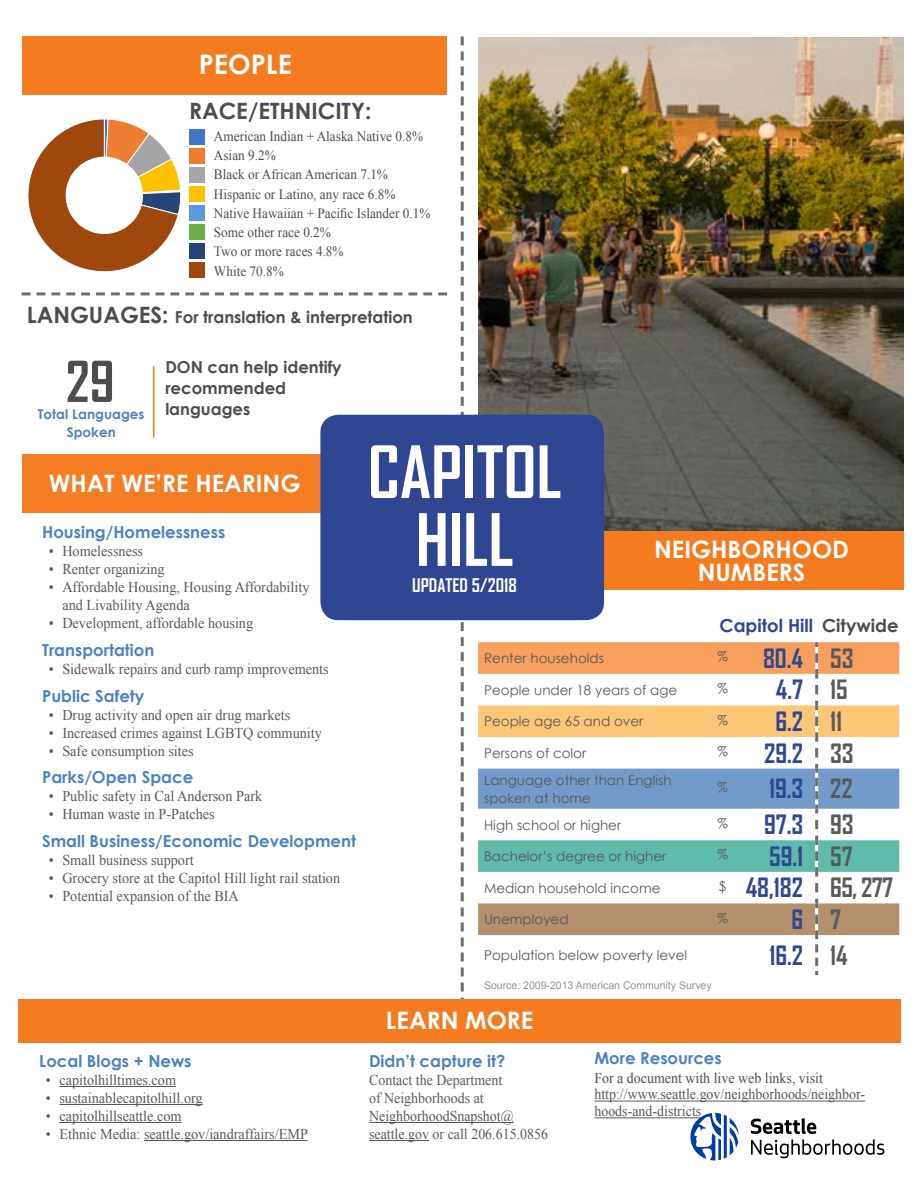
<style>
.page{position:relative;width:918px;height:1188px;background:#fff}
.page>*{position:absolute;margin:0;border:0;box-sizing:border-box;transform-origin:0 0}
.t1{font:700 69px/67.8px "Agency FB";color:#fff;text-align:center}
.t2{font:700 54px "Agency FB";color:#4d4d4f}
.t3{font:700 27px "Century Gothic";color:#fff}
.t4{font:700 25.5px "Agency FB";color:#2f4792}
.t5{font:700 24px/22.8px "Century Gothic";color:#fff;text-align:center}
.t6{font:700 22.5px "Century Gothic";color:#4d4d4f}
.t7{font:700 18px "Century Gothic";color:#2f4792}
.t8{font:700 18px "Agency FB";color:#fff}
.t9{font:700 16.5px "Century Gothic";color:#4f82bd}
.t10{font:700 16.5px/21px "Century Gothic";color:#4d4d4f}
.t11{font:15px/18px "Times New Roman";color:#58595b;scale:.95 1}
.t12{font:15px/18px "Times New Roman";color:#58595b;scale:.93 1}
.t13{font:15px "Times New Roman";color:#4d4d4f;scale:.93 1}
.t14{font:14.25px/19.4px "Times New Roman";color:#4d4d4f;scale:.93 1}
.t15{font:13.5px/18px "Century Gothic";color:#58595b}
.t16{font:700 13.5px/18px "Century Gothic";color:#4f82bd;text-align:center}
.t17{font:10.5px "Arial";color:#939598}
.t18{font:5.85px "Calibri";letter-spacing:.01em;color:#595959}
.s1{font-size:22.5px}
.s2{color:#4d4d4f}
.s3{color:#58595b}
</style>
<div class="page">
<img style="left:478px;top:38px;width:426px;height:494px">
<div style="left:22px;top:455px;width:319px;height:58px;background:#f57d23"></div>
<div style="left:22px;top:36px;width:425px;height:59px;background:#f47b20"></div>
<div style="left:586px;top:532px;width:318px;height:58px;background:#f47b20"></div>
<svg style="left:461px;top:36px;width:3px;height:963px"></svg>
<div style="left:320px;top:415px;width:284px;height:205px;background:#2f4792;border-radius:18px"></div>
<svg style="left:22px;top:292px;width:425px;height:3px"></svg>
<svg style="left:690px;top:1112px;width:49px;height:49px"></svg>
<svg style="left:694px;top:1114px;width:44px;height:46px"></svg>
<div style="left:689px;top:1112px;width:51px;height:50px;border:1px solid #fff;border-radius:50%"></div>
<svg style="left:751px;top:1118px;width:133px;height:40px"></svg>
<hr style="left:153px;top:366px;width:1px;height:72px;background:#f47b20">
<div style="left:19px;top:999px;width:882px;height:44px;background:#f47b20"></div>
<hr style="left:369px;top:1122px;width:145px;height:1px;background:#58595b">
<hr style="left:369px;top:1140px;width:60px;height:1px;background:#58595b">
<hr style="left:594px;top:1101px;width:271px;height:1px;background:#58595b">
<hr style="left:594px;top:1117px;width:107px;height:1px;background:#58595b">
<hr style="left:59px;top:1086px;width:117px;height:1px;background:#58595b">
<hr style="left:59px;top:1104px;width:144px;height:1px;background:#58595b">
<hr style="left:59px;top:1122px;width:123px;height:1px;background:#58595b">
<hr style="left:144px;top:1140px;width:163px;height:1px;background:#58595b">
<svg style="left:478px;top:642px;width:421px;height:52px"></svg>
<svg style="left:478px;top:701px;width:421px;height:56px"></svg>
<svg style="left:478px;top:764px;width:421px;height:65px"></svg>
<svg style="left:478px;top:836px;width:421px;height:56px"></svg>
<svg style="left:478px;top:899px;width:421px;height:76px"></svg>
<div style="left:189px;top:129px;width:16px;height:16px;background:#4473c5"></div>
<div style="left:189px;top:167px;width:16px;height:16px;background:#a5a7a6"></div>
<div style="left:189px;top:148px;width:16px;height:16px;background:#ed7d31"></div>
<div style="left:189px;top:186px;width:16px;height:16px;background:#ffc000"></div>
<div style="left:189px;top:205px;width:16px;height:16px;background:#5a9ad7"></div>
<div style="left:189px;top:224px;width:16px;height:15px;background:#70ad46"></div>
<div style="left:189px;top:243px;width:16px;height:15px;background:#264478"></div>
<div style="left:189px;top:262px;width:16px;height:15px;background:#9e480d"></div>
<svg style="left:28px;top:119px;width:153px;height:153px"></svg>
<h3 class="t3" style="left:199px;top:44px;width:94px">PEOPLE</h3>
<h3 class="t6" style="left:189px;top:94px;width:184px">RACE/ETHNICITY:</h3>
<p class="t14" style="left:214px;top:126px;width:234px">American Indian + Alaska Native 0.8%<br>Asian 9.2%<br>Black or African American 7.1%<br>Hispanic or Latino, any race 6.8%<br>Native Hawaiian + Pacific Islander 0.1%<br>Some other race 0.2%<br>Two or more races 4.8%<br>White 70.8%</p>
<p class="t18" style="left:57px;top:302px;width:16px">White</p>
<p class="t10" style="left:27px;top:306px;width:387px"><span class="s1">LANGUAGES:</span> For translation &amp; interpretation</p>
<h2 class="t2" style="left:66px;top:348px;width:50px">29</h2>
<p class="t16" style="left:38px;top:405px;width:108px">Total Languages<br>Spoken</p>
<p class="t10" style="left:165px;top:356px;width:178px">DON can help identify recommended languages</p>
<h3 class="t5" style="left:49px;top:471px;width:253px">WHAT WE’RE HEARING</h3>
<p class="t9" style="left:42px;top:520px;width:185px">Housing/Homelessness</p>
<p class="t11" style="left:49px;top:542px;width:101px">• Homelessness</p>
<p class="t11" style="left:49px;top:560px;width:123px">• Renter organizing</p>
<p class="t11" style="left:62px;top:578px;width:262px;text-indent:-13px">• Affordable Housing, Housing Affordability and Livability Agenda</p>
<p class="t11" style="left:49px;top:614px;width:217px">• Development, affordable housing</p>
<p class="t9" style="left:42px;top:637px;width:114px">Transportation</p>
<p class="t11" style="left:49px;top:660px;width:296px">• Sidewalk repairs and curb ramp improvements</p>
<p class="t9" style="left:42px;top:683px;width:104px">Public Safety</p>
<p class="t11" style="left:49px;top:705px;width:256px">• Drug activity and open air drug markets</p>
<p class="t11" style="left:49px;top:723px;width:289px">• Increased crimes against LGBTQ community</p>
<p class="t11" style="left:49px;top:741px;width:154px">• Safe consumption sites</p>
<p class="t9" style="left:42px;top:765px;width:153px">Parks/Open Space</p>
<p class="t11" style="left:49px;top:787px;width:226px">• Public safety in Cal Anderson Park</p>
<p class="t11" style="left:49px;top:805px;width:176px">• Human waste in P-Patches</p>
<p class="t9" style="left:42px;top:829px;width:315px">Small Business/Economic Development</p>
<p class="t11" style="left:49px;top:851px;width:154px">• Small business support</p>
<p class="t11" style="left:49px;top:869px;width:308px">• Grocery store at the Capitol Hill light rail station</p>
<p class="t11" style="left:49px;top:887px;width:202px">• Potential expansion of the BIA</p>
<p class="t9" style="left:39px;top:1048px;width:154px">Local Blogs + News</p>
<p class="t11" style="left:46px;top:1071px;width:139px">• capitolhilltimes.com</p>
<p class="t11" style="left:46px;top:1089px;width:167px">• sustainablecapitolhill.org</p>
<p class="t11" style="left:46px;top:1107px;width:144px">• capitolhillseattle.com</p>
<p class="t11" style="left:46px;top:1125px;width:277px">• Ethnic Media: seattle.gov/iandraffairs/EMP</p>
<h1 class="t1" style="left:368px;top:437px;width:196px">CAPITOL<br>HILL</h1>
<p class="t8" style="left:412px;top:574px;width:106px">UPDATED 5/2018</p>
<h3 class="t5" style="left:654px;top:537px;width:196px">NEIGHBORHOOD<br>NUMBERS</h3>
<p class="t7" style="left:720px;top:611px;width:180px">Capitol Hill <span class="s2">Citywide</span></p>
<p class="t15" style="left:484px;top:649px;width:121px">Renter households</p>
<p class="t15" style="left:717px;top:647px;width:12px">%</p>
<h3 class="t4" style="left:763px;top:642px;width:92px">80.4 <span class="s3">53</span></h3>
<p class="t15" style="left:484px;top:681px;width:195px">People under 18 years of age</p>
<p class="t15" style="left:717px;top:679px;width:12px">%</p>
<h3 class="t4" style="left:776px;top:674px;width:73px">4.7 <span class="s3">15</span></h3>
<p class="t15" style="left:484px;top:712px;width:161px">People age 65 and over</p>
<p class="t15" style="left:717px;top:710px;width:12px">%</p>
<h3 class="t4" style="left:775px;top:706px;width:68px">6.2 <span class="s3">11</span></h3>
<p class="t15" style="left:484px;top:744px;width:104px">Persons of color</p>
<p class="t15" style="left:717px;top:742px;width:12px">%</p>
<h3 class="t4" style="left:764px;top:737px;width:91px">29.2 <span class="s3">33</span></h3>
<p class="t15" style="left:484px;top:771px;width:189px">Language other than English spoken at home</p>
<p class="t15" style="left:717px;top:778px;width:12px">%</p>
<h3 class="t4" style="left:769px;top:773px;width:85px">19.3 <span class="s3">22</span></h3>
<p class="t15" style="left:484px;top:815px;width:139px">High school or higher</p>
<p class="t15" style="left:717px;top:814px;width:12px">%</p>
<h3 class="t4" style="left:764px;top:809px;width:91px">97.3 <span class="s3">93</span></h3>
<p class="t15" style="left:484px;top:847px;width:184px">Bachelor’s degree or higher</p>
<p class="t15" style="left:717px;top:845px;width:12px">%</p>
<h3 class="t4" style="left:769px;top:840px;width:85px">59.1 <span class="s3">57</span></h3>
<p class="t15" style="left:484px;top:879px;width:178px">Median household income</p>
<h3 class="t4" style="left:719px;top:872px;width:176px"><sup>$</sup> 48,182 <span class="s3">65, 277</span></h3>
<p class="t15" style="left:484px;top:910px;width:86px">Unemployed</p>
<p class="t15" style="left:717px;top:909px;width:12px">%</p>
<h3 class="t4" style="left:791px;top:904px;width:51px">6 <span class="s3">7</span></h3>
<p class="t15" style="left:484px;top:946px;width:205px">Population below poverty level</p>
<h3 class="t4" style="left:770px;top:939px;width:80px">16.2 <span class="s3">14</span></h3>
<p class="t17" style="left:484px;top:978px;width:229px">Source: 2009-2013 American Community Survey</p>
<h3 class="t5" style="left:386px;top:1007px;width:149px">LEARN MORE</h3>
<p class="t9" style="left:369px;top:1048px;width:138px">Didn’t capture it?</p>
<p class="t12" style="left:369px;top:1071px;width:194px">Contact the Department<br>of Neighborhoods at<br>NeighborhoodSnapshot@ seattle.gov or call 206.615.0856</p>
<p class="t9" style="left:594px;top:1045px;width:129px">More Resources</p>
<p class="t13" style="left:594px;top:1068px;width:247px">For a document with live web links, visit</p>
<p class="t12" style="left:594px;top:1086px;width:293px;line-height:16.8px">http://www.seattle.gov/neighborhoods/neighbor&shy;hoods-and-districts</p>
</div>
